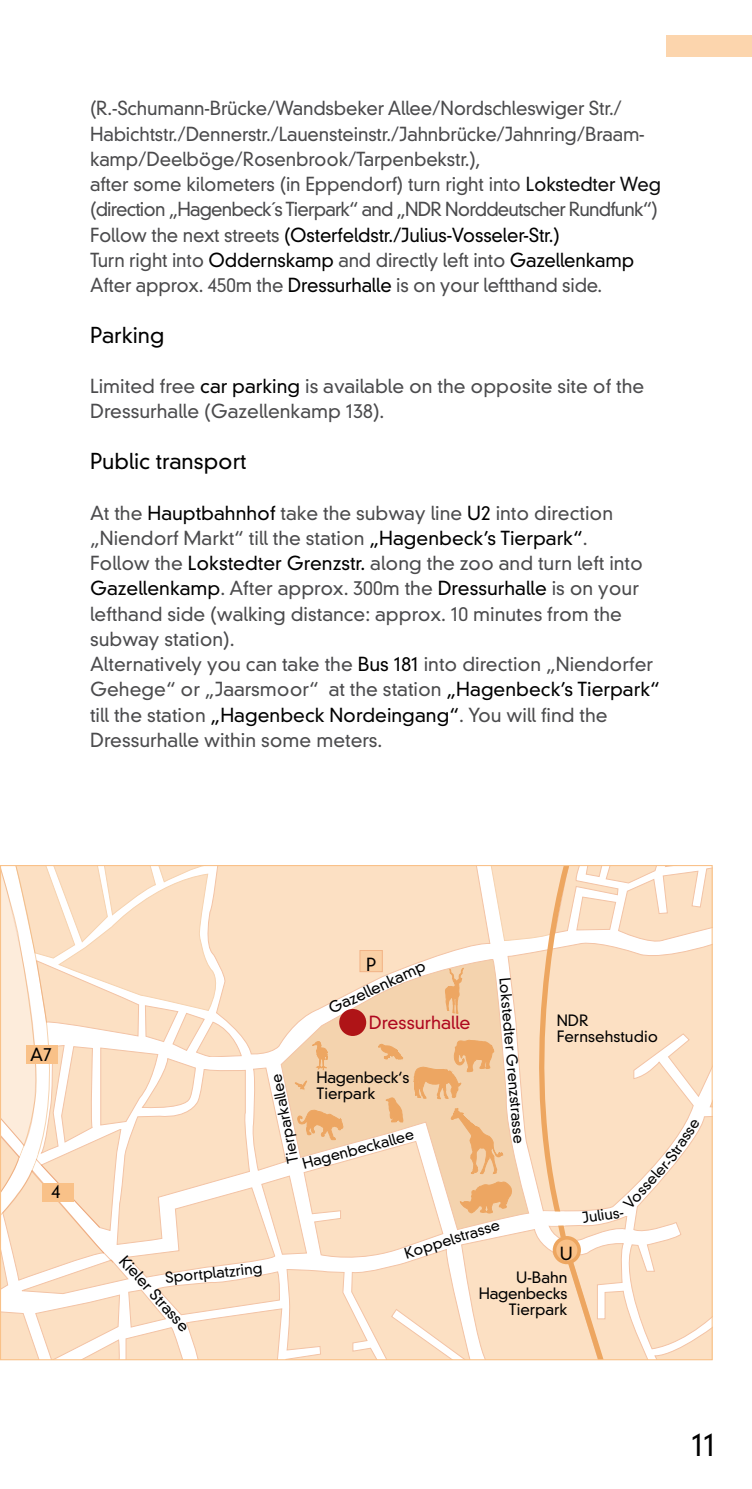
<style>
.page{position:relative;width:752px;height:1489px;background:#fff}
.page>*{position:absolute;margin:0;border:0;box-sizing:border-box;transform-origin:0 0}
.t1{font:300 30px "DIN Neuzeit Grotesk";color:#000}
.t2{font:300 21.25px "DIN Neuzeit Grotesk";color:#000}
.t3{font:300 18.75px/25.2px "DIN Neuzeit Grotesk";color:#4b4b4d}
.t4{font:300 17.5px "DIN Neuzeit Grotesk";color:#af071f}
.t5{font:300 17.5px "DIN Neuzeit Grotesk";color:#000}
.t6{font:300 15.25px/16.2px "DIN Neuzeit Grotesk";color:#000}
.t7{font:300 14.5px "DIN Neuzeit Grotesk";color:#000}
.s1{color:#0c0c0d}
.s2{color:#000}
</style>
<div class="page">
<div style="left:666px;top:35px;width:85px;height:22px;background:#fcd5ad"></div>
<svg style="left:1px;top:865px;width:710px;height:494px"></svg>
<div style="left:42px;top:1183px;width:32px;height:18px;background:#f9c188"></div>
<div style="left:26px;top:1045px;width:32px;height:18px;background:#f9c188"></div>
<p class="t3" style="left:90px;top:96px;width:572px">(R.-Schumann-Brücke/Wandsbeker Allee/Nordschleswiger Str./ Habichtstr./Dennerstr./Lauensteinstr./Jahnbrücke/Jahnring/Braam&shy;kamp/Deelböge/Rosenbrook/Tarpenbekstr.),<br>after some kilometers (in Eppendorf) turn right into <span class="s1">Lokstedter Weg </span>(direction „Hagenbeck´s Tierpark“ and „NDR Norddeutscher Rundfunk“)<br>Follow the next streets <span class="s2">(Osterfeldstr./Julius-Vosseler-Str.)<br></span>Turn right into <span class="s2">Oddernskamp</span> and directly left into <span class="s2">Gazellenkamp </span>After approx. 450m the <span class="s2">Dressurhalle</span> is on your leftthand side.</p>
<p class="t2" style="left:90px;top:322px;width:76px">Parking</p>
<p class="t3" style="left:90px;top:374px;width:555px">Limited free <span class="s2">car parking</span> is available on the opposite site of the<br>Dressurhalle (Gazellenkamp 138).</p>
<p class="t2" style="left:90px;top:448px;width:158px">Public transport</p>
<p class="t3" style="left:90px;top:500px;width:571px">At the <span class="s2">Hauptbahnhof</span> take the subway line <span class="s2">U2</span> into direction „Niendorf Markt“ till the station <span class="s2">„Hagenbeck’s Tierpark“</span>.<br>Follow the <span class="s2">Lokstedter Grenzstr.</span> along the zoo and turn left into <span class="s2">Gazellenkamp</span>. After approx. 300m the <span class="s2">Dressurhalle</span> is on your lefthand side (walking distance: approx. 10 minutes from the subway station).<br>Alternatively you can take the <span class="s2">Bus 181</span> into direction „Niendorfer Gehege“ or „Jaarsmoor“ at the station <span class="s2">„Hagenbeck’s Tierpark“ </span>till the station <span class="s2">„Hagenbeck Nordeingang“</span>. You will find the Dressurhalle within some meters.</p>
<p class="t5" style="left:30px;top:1043px;width:24px">A7</p>
<p class="t5" style="left:51px;top:1181px;width:11px">4</p>
<p class="t6" style="left:128px;top:1252px;width:96px;rotate:48deg">KielerStrasse</p>
<p class="t7" style="left:164px;top:1269px;width:99px;rotate:-6deg">S p ortp la tz ri ng</p>
<p class="t5" style="left:366px;top:953px;width:12px">P</p>
<p class="t6" style="left:326px;top:1001px;width:107px;rotate:-25deg">Gazellenkamp</p>
<p class="t4" style="left:368px;top:1011px;width:103px">Dressurhalle</p>
<p class="t6" style="left:316px;top:1069px;width:94px">Hagenbeck‘s<br>Tierpark</p>
<p class="t7" style="left:284px;top:1164px;width:90px;rotate:-101deg">Tierparkallee</p>
<p class="t7" style="left:300px;top:1155px;width:115px;rotate:-15deg">Hagenbeckallee</p>
<p class="t7" style="left:513px;top:976px;width:167px;rotate:85deg">LokstedterGrenzstrasse</p>
<p class="t7" style="left:402px;top:1244px;width:99px;rotate:-17deg">Koppelstrasse</p>
<p class="t6" style="left:556px;top:1012px;width:103px">NDR<br>Fernsehstudio</p>
<p class="t5" style="left:559px;top:1243px;width:12px">U</p>
<p class="t7" style="left:659px;top:1159px;width:53px;rotate:-57deg">-Strasse</p>
<p class="t7" style="left:619px;top:1200px;width:65px;rotate:-48deg">Vosseler</p>
<p class="t7" style="left:581px;top:1209px;width:43px;rotate:-8deg">Julius-</p>
<p class="t6" style="left:478px;top:1269px;width:90px;text-align:right">U-Bahn<br>Hagenbecks<br>Tierpark</p>
<h1 class="t1" style="left:691px;top:1426px;width:26px">11</h1>
</div>
